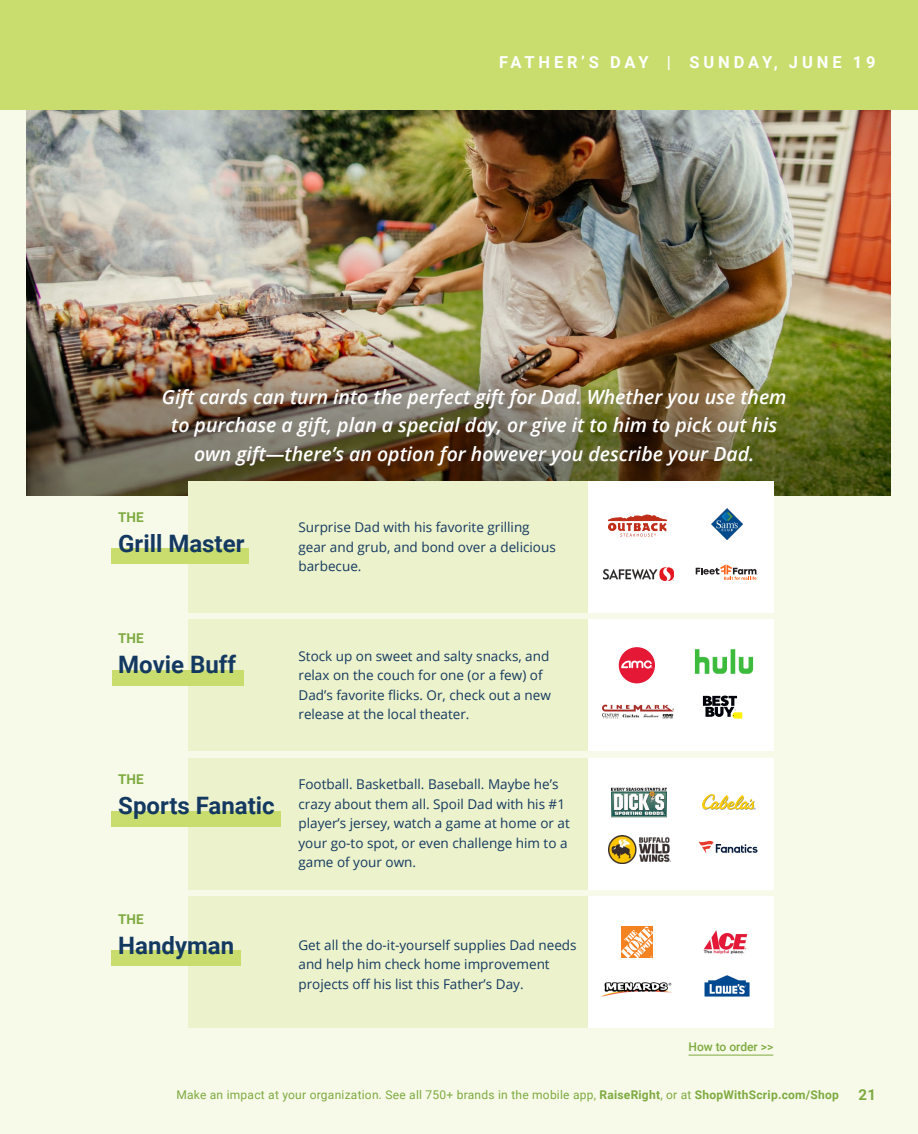
<style>
.page{position:relative;width:918px;height:1134px;background:#f7fae9}
.page>*{position:absolute;margin:0;border:0;box-sizing:border-box;transform-origin:0 0}
.t1{font:700 24px "Roboto";color:#143961}
.t2{font:italic 600 19.5px/28.5px "Open Sans";color:#fff;text-align:center}
.t3{font:700 16.5px "Roboto";letter-spacing:.235em;color:#fff}
.t4{font:700 15px "Roboto";color:#7eaa40}
.t5{font:13.5px/19.5px "Open Sans";color:#143961}
.t6{font:700 13.5px "Roboto";color:#7eaa40}
.t7{font:12px "Roboto";letter-spacing:.02em;color:#7eaa40}
.t8{font:500 12px "Roboto";color:#7eaa40}
.s1{font-weight:700}
</style>
<div class="page">
<img style="left:26px;top:109px;width:865px;height:387px">
<div style="left:0;top:0;width:918px;height:109px;background:#c8dd6e"></div>
<div style="left:188px;top:897px;width:492px;height:131px;background:#ecf2cb"></div>
<div style="left:188px;top:758px;width:492px;height:131px;background:#ecf2cb"></div>
<div style="left:188px;top:619px;width:492px;height:132px;background:#ecf2cb"></div>
<div style="left:188px;top:481px;width:492px;height:131px;background:#ecf2cb"></div>
<div style="left:588px;top:897px;width:185px;height:131px;background:#fff"></div>
<div style="left:588px;top:758px;width:185px;height:131px;background:#fff"></div>
<div style="left:588px;top:619px;width:185px;height:132px;background:#fff"></div>
<div style="left:588px;top:481px;width:185px;height:131px;background:#fff"></div>
<img style="left:711px;top:509px;width:31px;height:31px">
<img style="left:603px;top:567px;width:70px;height:14px">
<svg style="left:696px;top:564px;width:62px;height:16px"></svg>
<div style="left:112px;top:549px;width:137px;height:15px;background:#c8dd6e"></div>
<img style="left:694px;top:649px;width:60px;height:25px">
<svg style="left:619px;top:647px;width:36px;height:36px"></svg>
<img style="left:602px;top:704px;width:72px;height:15px">
<svg style="left:703px;top:696px;width:39px;height:23px"></svg>
<img style="left:612px;top:787px;width:54px;height:31px">
<img style="left:702px;top:794px;width:54px;height:16px">
<img style="left:609px;top:836px;width:62px;height:28px">
<svg style="left:699px;top:841px;width:59px;height:12px"></svg>
<img style="left:703px;top:930px;width:45px;height:24px">
<svg style="left:621px;top:926px;width:32px;height:1px"></svg>
<svg style="left:621px;top:927px;width:32px;height:31px"></svg>
<img style="left:601px;top:982px;width:71px;height:15px">
<img style="left:704px;top:975px;width:46px;height:22px">
<div style="left:112px;top:670px;width:132px;height:15px;background:#c8dd6e"></div>
<div style="left:112px;top:811px;width:169px;height:15px;background:#c8dd6e"></div>
<div style="left:112px;top:951px;width:129px;height:15px;background:#c8dd6e"></div>
<hr style="left:688px;top:1055px;width:85px;height:1px;background:#7eaa40">
<svg style="left:608px;top:515px;width:59px;height:22px"></svg>
<p class="t3" style="left:499px;top:51px;width:378px">FATHER’S DAY | SUNDAY, JUNE 19</p>
<p class="t2" style="left:162px;top:382px;width:626px">Gift cards can turn into the perfect gift for Dad. Whether you use them to purchase a gift, plan a special day, or give it to him to pick out his own gift—there’s an option for however you describe your Dad.</p>
<p class="t6" style="left:118px;top:508px;width:27px">THE</p>
<p class="t1" style="left:118px;top:526px;width:128px">Grill Master</p>
<p class="t5" style="left:298px;top:517px;width:259px">Surprise Dad with his favorite grilling gear and grub, and bond over a delicious barbecue.</p>
<p class="t6" style="left:118px;top:629px;width:27px">THE</p>
<p class="t1" style="left:118px;top:648px;width:119px">Movie Buff</p>
<p class="t6" style="left:118px;top:770px;width:27px">THE</p>
<p class="t1" style="left:118px;top:789px;width:158px">Sports Fanatic</p>
<p class="t6" style="left:118px;top:910px;width:27px">THE</p>
<p class="t1" style="left:118px;top:928px;width:117px">Handyman</p>
<p class="t5" style="left:298px;top:646px;width:254px">Stock up on sweet and salty snacks, and relax on the couch for one (or a few) of Dad’s favorite flicks. Or, check out a new release at the local theater.</p>
<p class="t5" style="left:298px;top:774px;width:273px">Football. Basketball. Baseball. Maybe he’s crazy about them all. Spoil Dad with his #1 player’s jersey, watch a game at home or at your go-to spot, or even challenge him to a game of your own.</p>
<p class="t5" style="left:298px;top:935px;width:280px">Get all the do-it-yourself supplies Dad needs and help him check home improvement projects off his list this Father’s Day.</p>
<p class="t8" style="left:688px;top:1038px;width:86px">How to order &gt;&gt;</p>
<p class="t7" style="left:176px;top:1086px;width:664px">Make an impact at your organization. See all 750+ brands in the mobile app, <span class="s1">RaiseRight</span>, or at <span class="s1">ShopWithScrip.com/Shop</span></p>
<p class="t4" style="left:858px;top:1084px;width:19px">21</p>
</div>
